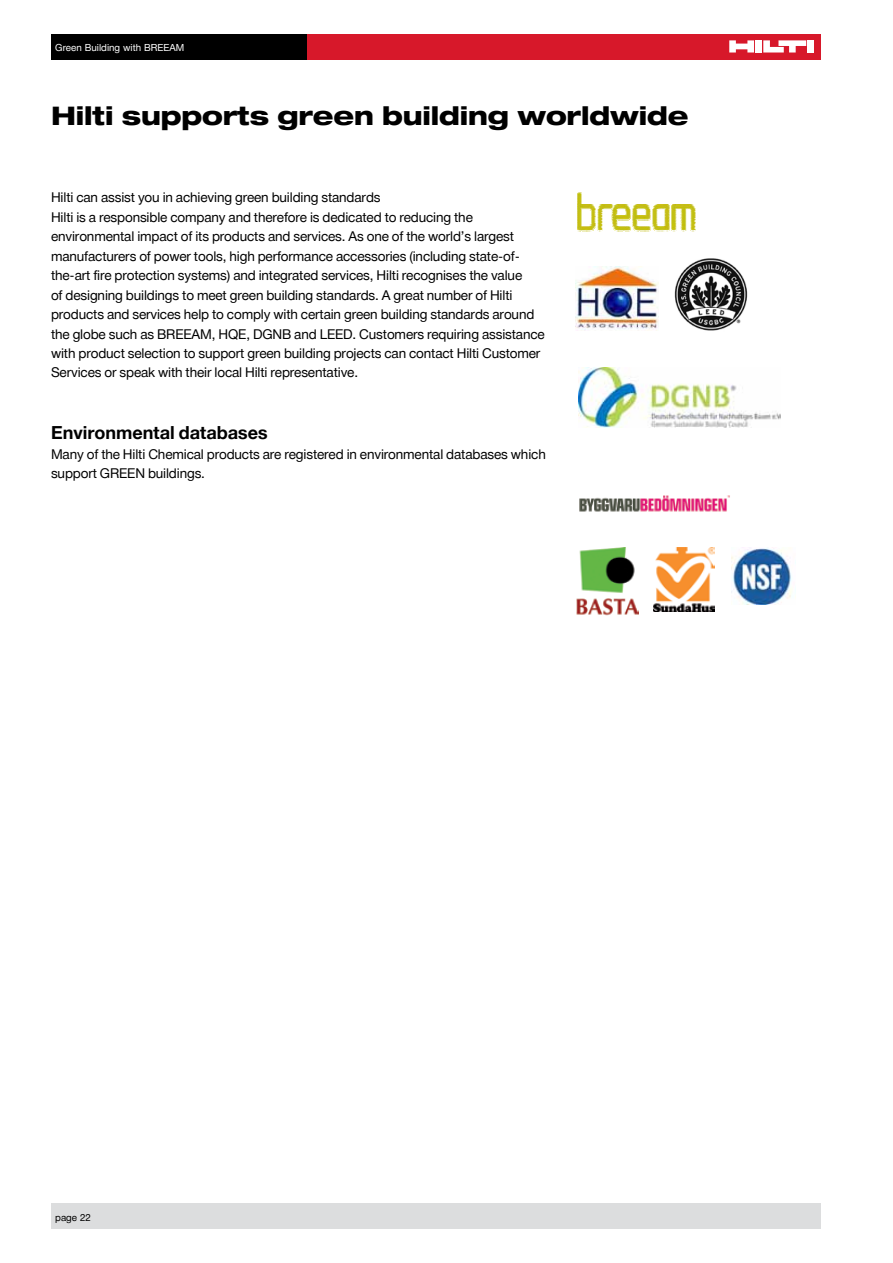
<style>
.page{position:relative;width:893px;height:1263px;background:#fff}
.page>*{position:absolute;margin:0;border:0;box-sizing:border-box;transform-origin:0 0}
.t1{font:800 expanded 25.5px "Hilti";letter-spacing:-.005em;color:#000}
.t2{font:700 18px "Hilti";color:#000}
.t3{font:13.5px/19.5px "Hilti";letter-spacing:-.01em;color:#000}
.t4{font:9.75px "Hilti";color:#fff}
.t5{font:9.75px "Hilti";color:#000}
</style>
<div class="page">
<div style="left:51px;top:34px;width:256px;height:26px;background:#000"></div>
<div style="left:307px;top:34px;width:514px;height:26px;background:#d7182a"></div>
<div style="left:755px;top:40px;width:7px;height:13px;background:#fff"></div>
<div style="left:808px;top:40px;width:6px;height:13px;background:#fff"></div>
<svg style="left:729px;top:40px;width:25px;height:13px"></svg>
<svg style="left:763px;top:40px;width:43px;height:13px"></svg>
<div style="left:51px;top:1203px;width:770px;height:26px;background:#dcddde"></div>
<svg style="left:578px;top:192px;width:118px;height:40px"></svg>
<img style="left:575px;top:267px;width:83px;height:64px">
<img style="left:674px;top:258px;width:74px;height:73px">
<img style="left:578px;top:368px;width:202px;height:59px">
<img style="left:576px;top:547px;width:63px;height:69px">
<img style="left:654px;top:547px;width:60px;height:64px">
<img style="left:579px;top:495px;width:151px;height:17px">
<img style="left:732px;top:547px;width:64px;height:58px">
<p class="t4" style="left:55px;top:42px;width:131px">Green Building with BREEAM</p>
<h1 class="t1" style="left:51px;top:101px;width:639px">Hilti supports green building worldwide</h1>
<p class="t3" style="left:51px;top:188px;width:495px">Hilti can assist you in achieving green building standards<br>Hilti is a responsible company and therefore is dedicated to reducing the environmental impact of its products and services. As one of the world’s largest manufacturers of power tools, high performance accessories (including state-of&shy;the-art fire protection systems) and integrated services, Hilti recognises the value<br>of designing buildings to meet green building standards. A great number of Hilti products and services help to comply with certain green building standards around the globe such as BREEAM, HQE, DGNB and LEED. Customers requiring assistance with product selection to support green building projects can contact Hilti Customer Services or speak with their local Hilti representative.</p>
<h2 class="t2" style="left:51px;top:422px;width:218px">Environmental databases</h2>
<p class="t3" style="left:51px;top:444px;width:496px">Many of the Hilti Chemical products are registered in environmental databases which support GREEN buildings.</p>
<p class="t5" style="left:55px;top:1212px;width:37px">page 22</p>
</div>
